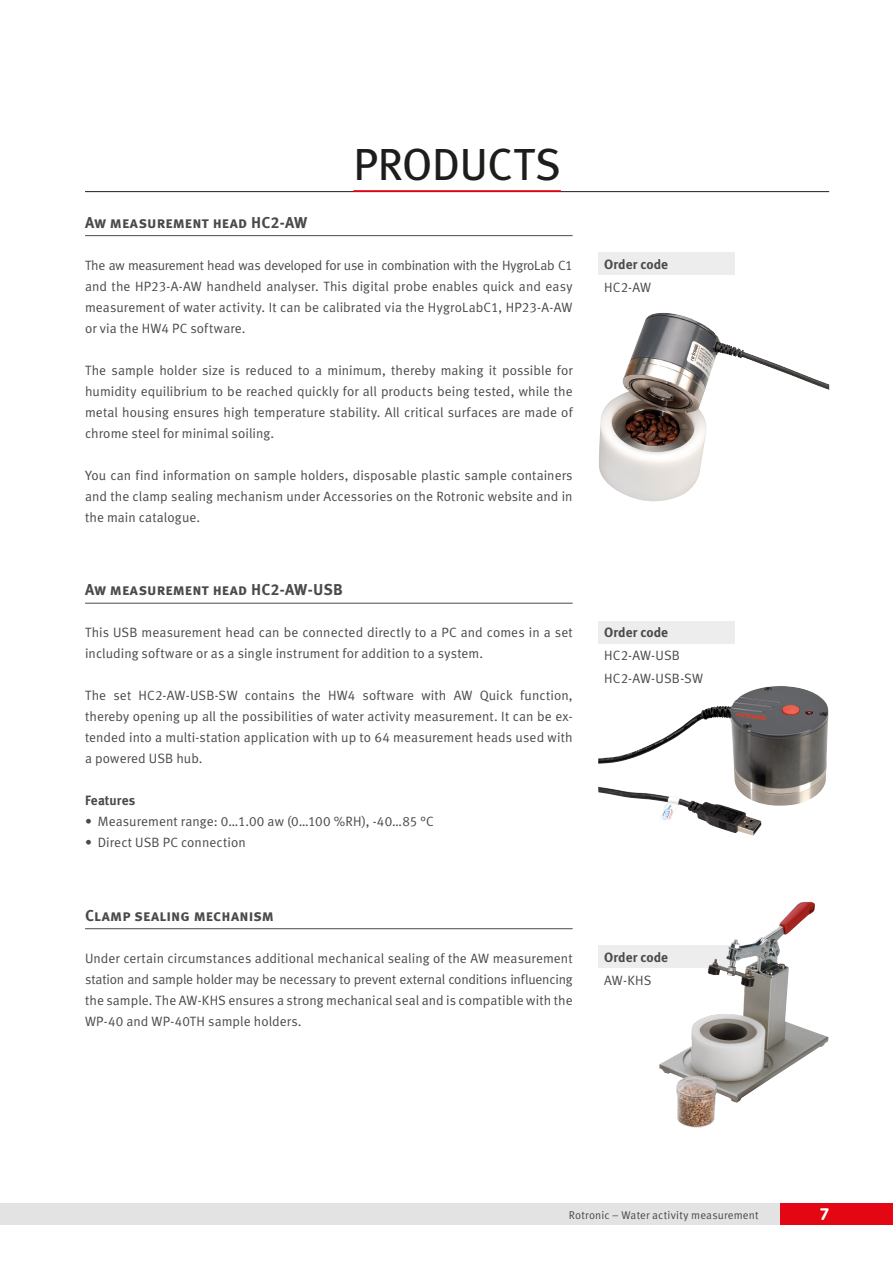
<style>
.page{position:relative;width:893px;height:1263px;background:#fff}
.page>*{position:absolute;margin:0;border:0;box-sizing:border-box;transform-origin:0 0}
.t1{font:45px "Meta Book LF";letter-spacing:-.005em;color:#1d1d1b}
.t2{font:700 16.5px "VAG Rounded LT";color:#fff}
.t3{font:15.75px "Meta Bold LF Caps";letter-spacing:.01em;color:#4a4a49}
.t4{font:13.5px/21px "Meta Normal LF";letter-spacing:.005em;color:#4a4a49;text-align:justify}
.t5{font:13.5px "Meta Bold LF";letter-spacing:.005em;color:#4a4a49}
.t6{font:11.25px "Meta Normal LF";letter-spacing:.015em;color:#4a4a49}
</style>
<div class="page">
<div style="left:0;top:1203px;width:826px;height:22px;background:#e3e3e3"></div>
<div style="left:780px;top:1203px;width:113px;height:22px;background:#e30613"></div>
<hr style="left:85px;top:191px;width:744px;height:1px;background:#1d1d1b">
<hr style="left:353px;top:190px;width:208px;height:2px;background:#e30613">
<hr style="left:85px;top:235px;width:488px;height:1px;background:#4a4a49">
<hr style="left:85px;top:928px;width:488px;height:1px;background:#4a4a49">
<hr style="left:85px;top:603px;width:488px;height:1px;background:#4a4a49">
<img style="left:598px;top:686px;width:230px;height:137px">
<img style="left:599px;top:313px;width:230px;height:189px">
<div style="left:598px;top:252px;width:136px;height:23px;background:#ededed"></div>
<div style="left:598px;top:621px;width:136px;height:22px;background:#ededed"></div>
<div style="left:598px;top:945px;width:136px;height:23px;background:#ededed"></div>
<img style="left:659px;top:901px;width:170px;height:227px">
<h1 class="t1" style="left:353px;top:136px;width:209px">PRODUCTS</h1>
<p class="t3" style="left:85px;top:212px;width:224px">Aw measurement head HC2-AW</p>
<p class="t4" style="left:85px;top:254px;width:489px">The aw measurement head was developed for use in combination with the HygroLab C1 and the HP23-A-AW handheld analyser. This digital probe enables quick and easy measurement of water activity. It can be calibrated via the HygroLabC1, HP23-A-AW or via the HW4 PC software.</p>
<p class="t4" style="left:85px;top:359px;width:489px">The sample holder size is reduced to a minimum, thereby making it possible for humidity equilibrium to be reached quickly for all products being tested, while the metal housing ensures high temperature stability. All critical surfaces are made of chrome steel for minimal soiling.</p>
<p class="t4" style="left:85px;top:464px;width:489px">You can find information on sample holders, disposable plastic sample containers and the clamp sealing mechanism under Accessories on the Rotronic website and in the main catalogue.</p>
<p class="t3" style="left:85px;top:580px;width:259px">Aw measurement head HC2-AW-USB</p>
<p class="t4" style="left:85px;top:622px;width:489px">This USB measurement head can be connected directly to a PC and comes in a set including software or as a single instrument for addition to a system.</p>
<p class="t4" style="left:85px;top:685px;width:489px">The set HC2-AW-USB-SW contains the HW4 software with AW Quick function, thereby opening up all the possibilities of water activity measurement. It can be ex&shy;tended into a multi-station application with up to 64 measurement heads used with a powered USB hub.</p>
<p class="t5" style="left:85px;top:792px;width:52px">Features</p>
<p class="t4" style="left:85px;top:811px;width:350px">• Measurement range: 0…1.00 aw (0…100 %RH), -40…85 °C</p>
<p class="t4" style="left:85px;top:832px;width:162px">• Direct USB PC connection</p>
<p class="t3" style="left:85px;top:905px;width:190px">Clamp sealing mechanism</p>
<p class="t4" style="left:85px;top:947px;width:489px">Under certain circumstances additional mechanical sealing of the AW measurement station and sample holder may be necessary to prevent external conditions influencing the sample. The AW-KHS ensures a strong mechanical seal and is compatible with the WP-40 and WP-40TH sample holders.</p>
<p class="t5" style="left:604px;top:256px;width:65px">Order code</p>
<p class="t4" style="left:604px;top:277px;width:48px">HC2-AW</p>
<p class="t5" style="left:604px;top:624px;width:65px">Order code</p>
<p class="t4" style="left:604px;top:644px;width:101px;line-height:22.6px">HC2-AW-USB<br>HC2-AW-USB-SW</p>
<p class="t5" style="left:604px;top:949px;width:65px">Order code</p>
<p class="t4" style="left:604px;top:970px;width:49px">AW-KHS</p>
<p class="t6" style="left:569px;top:1208px;width:191px">Rotronic – Water activity measurement</p>
<p class="t2" style="left:820px;top:1205px;width:10px">7</p>
</div>
